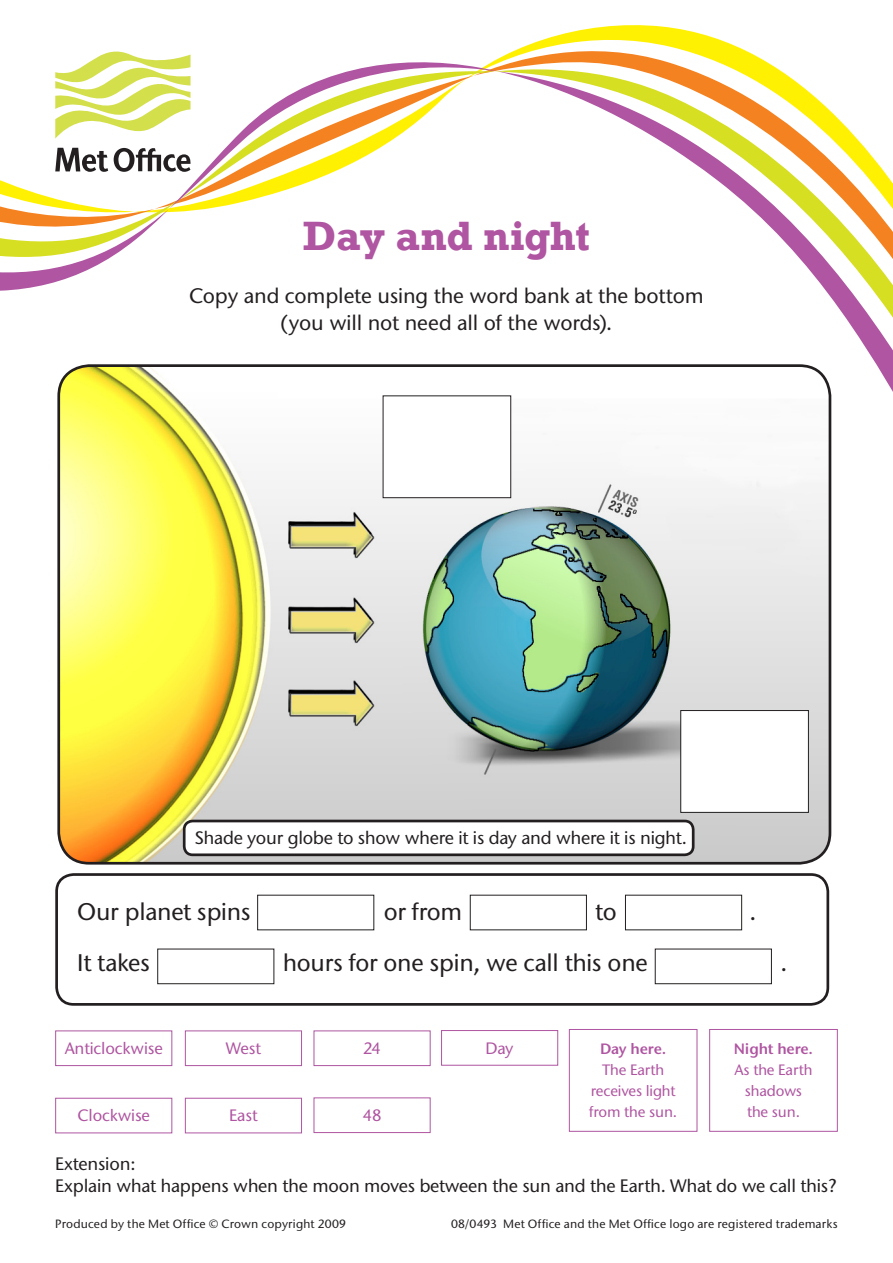
<style>
.page{position:relative;width:893px;height:1263px;background:#fff}
.page>*{position:absolute;margin:0;border:0;box-sizing:border-box;transform-origin:0 0}
.Heading{font:700 42px "Rockwell";letter-spacing:-.005em;color:#af55a1}
.Numbered_list{font:500 24px "Stone Sans ITC";letter-spacing:-.01em;color:#231f20}
.Sub_head{font:500 21px/27px "Stone Sans ITC";letter-spacing:-.005em;color:#231f20;text-align:center}
.Numbered_list-2{font:500 18px "Stone Sans ITC";letter-spacing:-.01em;color:#231f20}
.Numbered_list-3{font:500 16.5px "Stone Sans ITC";letter-spacing:-.01em;color:#af55a1}
.Numbered_list-4{font:500 15px/21px "Stone Sans ITC";letter-spacing:-.01em;color:#af55a1;text-align:center}
.t1{font:500 12px "Stone Sans ITC";letter-spacing:.015em;color:#231f20}
.s1{font-family:"Stone Sans ITC Semi";font-weight:400}
</style>
<div class="page">
<svg style="left:542px;top:25px;width:178px;height:15px;fill:#fff101"></svg>
<svg style="left:512px;top:40px;width:236px;height:12px"></svg>
<svg style="left:0;top:52px;width:893px;height:369px"></svg>
<svg style="left:55px;top:148px;width:136px;height:24px"></svg>
<svg style="left:55px;top:51px;width:136px;height:88px"></svg>
<div style="left:55px;top:873px;width:774px;height:133px;border:3px solid #231f20;border-radius:17px"></div>
<img style="left:59px;top:366px;width:771px;height:497px">
<div style="left:57px;top:364px;width:774px;height:500px;border:3px solid #231f20;border-radius:31px"></div>
<div style="left:157px;top:949px;width:117px;height:35px;border:1px solid #231f20"></div>
<div style="left:655px;top:949px;width:117px;height:35px;border:1px solid #231f20"></div>
<div style="left:55px;top:1030px;width:117px;height:36px;border:1px solid #af55a1"></div>
<div style="left:55px;top:1098px;width:117px;height:35px;border:1px solid #af55a1"></div>
<div style="left:185px;top:1098px;width:117px;height:35px;border:1px solid #af55a1"></div>
<div style="left:185px;top:1030px;width:117px;height:36px;border:1px solid #af55a1"></div>
<div style="left:441px;top:1030px;width:117px;height:35px;border:1px solid #af55a1"></div>
<div style="left:314px;top:1097px;width:117px;height:36px;border:1px solid #af55a1"></div>
<div style="left:314px;top:1030px;width:117px;height:36px;border:1px solid #af55a1"></div>
<div style="left:569px;top:1029px;width:128px;height:103px;border:1px solid #af55a1"></div>
<div style="left:709px;top:1029px;width:129px;height:103px;border:1px solid #af55a1"></div>
<div style="left:383px;top:396px;width:128px;height:102px;background:#fff"></div>
<div style="left:383px;top:395px;width:128px;height:103px;border:1px solid #231f20"></div>
<div style="left:681px;top:710px;width:127px;height:102px;background:#fff"></div>
<div style="left:680px;top:710px;width:129px;height:103px;border:1px solid #231f20"></div>
<div style="left:184px;top:821px;width:509px;height:34px;background:#fff;border-radius:9px"></div>
<div style="left:183px;top:820px;width:511px;height:36px;border:3px solid #231f20;border-radius:9px"></div>
<p class="Heading" style="left:303px;top:211px;width:289px">Day and night</p>
<p class="Sub_head" style="left:189px;top:282px;width:516px">Copy and complete using the word bank at the bottom (you will not need all of the words).</p>
<p class="Numbered_list-2" style="left:195px;top:826px;width:494px">Shade your globe to show where it is day and where it is night.</p>
<p class="Numbered_list" style="left:77px;top:897px;width:175px">Our planet spins</p>
<p class="Numbered_list" style="left:384px;top:897px;width:80px">or from</p>
<p class="Numbered_list" style="left:595px;top:897px;width:23px">to</p>
<p class="Numbered_list" style="left:77px;top:948px;width:74px">It takes</p>
<p class="Numbered_list" style="left:283px;top:948px;width:366px">hours for one spin, we call this one</p>
<p class="Numbered_list" style="left:749px;top:897px;width:8px">.</p>
<p class="Numbered_list" style="left:781px;top:948px;width:8px">.</p>
<p class="Numbered_list-3" style="left:65px;top:1038px;width:100px">Anticlockwise</p>
<p class="Numbered_list-3" style="left:226px;top:1038px;width:37px">West</p>
<p class="Numbered_list-3" style="left:486px;top:1038px;width:30px">Day</p>
<p class="Numbered_list-3" style="left:363px;top:1038px;width:19px">24</p>
<p class="Numbered_list-4" style="left:589px;top:1038px;width:90px"><span class="s1">Day here.<br></span>The Earth receives light from the sun.</p>
<p class="Numbered_list-4" style="left:734px;top:1038px;width:81px"><span class="s1">Night here.<br></span>As the Earth shadows the sun.</p>
<p class="Numbered_list-3" style="left:77px;top:1105px;width:74px">Clockwise</p>
<p class="Numbered_list-3" style="left:229px;top:1105px;width:30px">East</p>
<p class="Numbered_list-3" style="left:363px;top:1105px;width:20px">48</p>
<p class="Numbered_list-2" style="left:55px;top:1153px;width:82px">Extension:</p>
<p class="Numbered_list-2" style="left:55px;top:1175px;width:783px">Explain what happens when the moon moves between the sun and the Earth. What do we call this?</p>
<p class="t1" style="left:55px;top:1216px;width:292px">Produced by the Met Office © Crown copyright 2009</p>
<p class="t1" style="left:451px;top:1216px;width:388px">08/0493 Met Office and the Met Office logo are registered trademarks</p>
</div>
